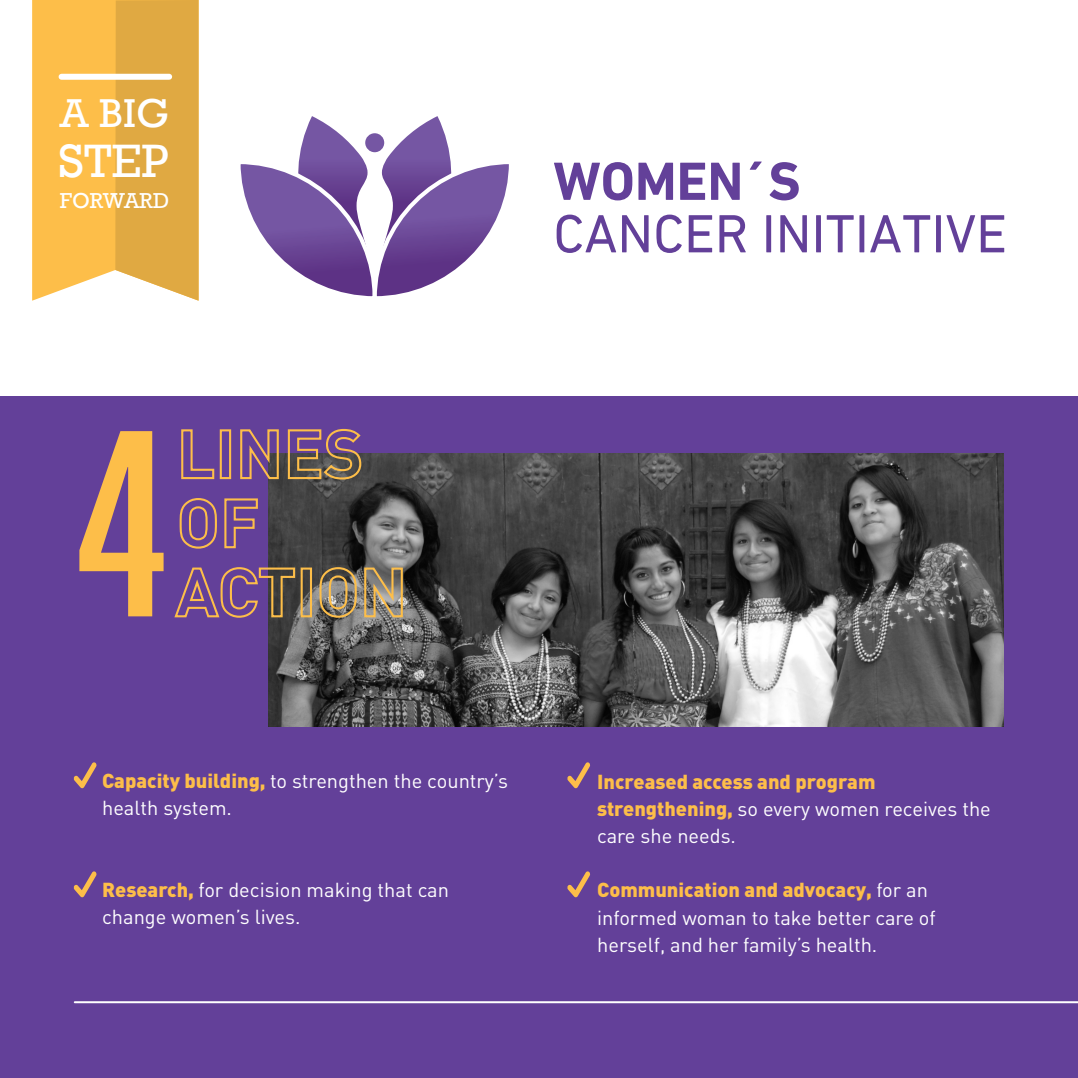
<style>
.page{position:relative;width:1078px;height:1078px;background:#fff}
.page>*{position:absolute;margin:0;border:0;box-sizing:border-box;transform-origin:0 0}
.t1{font:ultra-condensed 256.4px "Univers LT Std";color:#fdbe49}
.t2{font:48px "Rockwell";color:#fff}
.t3{font:41.4px "Rockwell";color:#fff}
.t4{font:22.2px "Rockwell";color:#fff}
.t5{font:20px/27.2px "DIN";color:#fff}
.t6{font:900 20px "DIN";color:#fdbe49}
.s1{font-weight:900;color:#fdbe49}
.s2{font-weight:400;color:#fff}
</style>
<div class="page">
<div style="left:0;top:397px;width:1077px;height:680px;background:#634099"></div>
<img style="left:269px;top:453px;width:734px;height:273px">
<svg style="left:73px;top:762px;width:24px;height:26px"></svg>
<svg style="left:73px;top:871px;width:24px;height:26px"></svg>
<svg style="left:567px;top:762px;width:23px;height:26px"></svg>
<svg style="left:567px;top:871px;width:23px;height:26px"></svg>
<hr style="left:75px;top:1000px;width:1002px;height:2px;background:#fff">
<svg style="left:179px;top:498px;width:79px;height:51px"></svg>
<svg style="left:181px;top:428px;width:181px;height:52px"></svg>
<div style="left:32px;top:0;width:83px;height:300px;background:#fdbe49"></div>
<div style="left:115px;top:0;width:83px;height:300px;background:#e0a942"></div>
<div style="left:61px;top:74px;width:108px;height:6px;background:#fff"></div>
<svg style="left:240px;top:116px;width:269px;height:181px"></svg>
<svg style="left:554px;top:162px;width:78px;height:38px"></svg>
<svg style="left:638px;top:163px;width:35px;height:37px"></svg>
<svg style="left:680px;top:163px;width:25px;height:37px"></svg>
<svg style="left:711px;top:163px;width:28px;height:37px"></svg>
<svg style="left:749px;top:161px;width:12px;height:9px"></svg>
<svg style="left:769px;top:162px;width:29px;height:38px"></svg>
<svg style="left:556px;top:214px;width:60px;height:39px"></svg>
<svg style="left:622px;top:215px;width:26px;height:37px"></svg>
<svg style="left:656px;top:214px;width:25px;height:39px"></svg>
<svg style="left:688px;top:215px;width:24px;height:37px"></svg>
<svg style="left:719px;top:215px;width:26px;height:37px"></svg>
<div style="left:766px;top:215px;width:5px;height:37px;background:#634099"></div>
<svg style="left:780px;top:215px;width:26px;height:37px"></svg>
<svg style="left:815px;top:215px;width:5px;height:37px"></svg>
<svg style="left:826px;top:215px;width:27px;height:37px"></svg>
<div style="left:859px;top:215px;width:5px;height:37px;background:#634099"></div>
<svg style="left:870px;top:215px;width:60px;height:37px"></svg>
<div style="left:935px;top:215px;width:5px;height:37px;background:#634099"></div>
<svg style="left:946px;top:215px;width:57px;height:37px"></svg>
<svg style="left:174px;top:566px;width:230px;height:53px"></svg>
<p class="t3" style="left:60px;top:90px;width:111px">A BIG</p>
<p class="t2" style="left:58px;top:133px;width:112px">STEP</p>
<p class="t4" style="left:60px;top:188px;width:111px">FORWARD</p>
<p class="t1" style="left:74px;top:379px;width:97px">4</p>
<p class="t5" style="left:102px;top:766px;width:407px"><span class="s1">Capacity building,</span> to strengthen the country’s health system.</p>
<p class="t5" style="left:102px;top:875px;width:348px"><span class="s1">Research,</span> for decision making that can</p>
<p class="t5" style="left:102px;top:902px;width:200px">change women’s lives.</p>
<p class="t6" style="left:597px;top:767px;width:280px">Increased access and program</p>
<p class="t5" style="left:597px;top:794px;width:395px"><span class="s1">strengthening,</span> so every women receives the care she needs.</p>
<p class="t6" style="left:597px;top:876px;width:332px">Communication and advocacy, <span class="s2">for an</span></p>
<p class="t5" style="left:597px;top:903px;width:340px">informed woman to take better care of</p>
<p class="t5" style="left:597px;top:930px;width:281px">herself, and her family’s health.</p>
</div>
